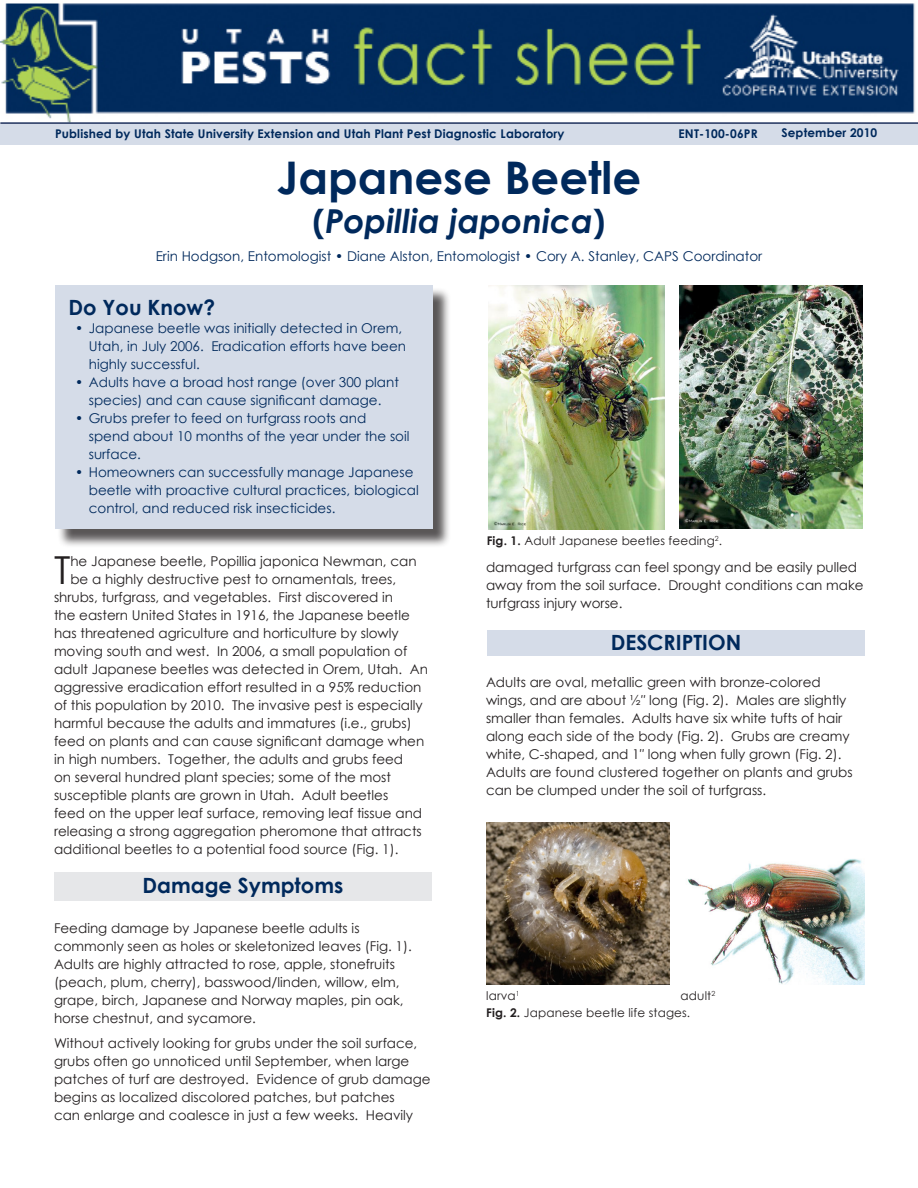
<style>
.page{position:relative;width:918px;height:1188px;background:#fff}
.page>*{position:absolute;margin:0;border:0;box-sizing:border-box;transform-origin:0 0}
.t1{font:700 45px "Century Gothic";color:#00295c}
.t2{font:38.55px "Century Gothic";color:#231f20}
.t3{font:italic 700 33px "Century Gothic";color:#00295c}
.t4{font:700 21px "Century Gothic";color:#00295c}
.t5{font:13.5px/18px "Century Gothic";color:#231f20}
.t6{font:13.5px/18px "Century Gothic";color:#00295c}
.sub_header{font:700 12px "Century Gothic";letter-spacing:.01em;color:#00295c}
.general_paragraph{font:12px "Century Gothic";letter-spacing:.01em;color:#231f20}
.s1{font-style:normal}
.s2{font-weight:700}
</style>
<div class="page">
<div style="left:0;top:122px;width:918px;height:23px;background:#d5dce8"></div>
<div style="left:57px;top:288px;width:394px;height:260px;background:#231f20;opacity:.75"></div>
<div style="left:55px;top:285px;width:377px;height:244px;background:#d5dce8"></div>
<img style="left:0;top:3px;width:915px;height:119px">
<div style="left:54px;top:872px;width:378px;height:29px;background:#e6e7e9"></div>
<img style="left:488px;top:285px;width:176px;height:244px">
<img style="left:680px;top:285px;width:182px;height:243px">
<img style="left:486px;top:823px;width:183px;height:162px">
<img style="left:688px;top:859px;width:176px;height:125px">
<div style="left:487px;top:630px;width:378px;height:25px;background:#d5dce8"></div>
<hr style="left:0;top:122px;width:918px;height:2px;background:#1b2e5b">
<p class="sub_header" style="left:55px;top:124px;width:511px">Published by Utah State University Extension and Utah Plant Pest Diagnostic Laboratory</p>
<p class="sub_header" style="left:679px;top:125px;width:81px">ENT-100-06PR</p>
<p class="sub_header" style="left:781px;top:124px;width:97px">September 2010</p>
<p class="t1" style="left:277px;top:143px;width:366px">Japanese Beetle</p>
<p class="t3" style="left:312px;top:196px;width:295px"><span class="s1">(</span>Popillia japonica<span class="s1">)</span></p>
<p class="t6" style="left:156px;top:247px;width:608px">Erin Hodgson, Entomologist • Diane Alston, Entomologist • Cory A. Stanley, CAPS Coordinator</p>
<p class="t4" style="left:69px;top:291px;width:148px">Do You Know?</p>
<p class="t6" style="left:89px;top:319px;width:319px;text-indent:-14px">• Japanese beetle was initially detected in Orem,<br>Utah, in July 2006. Eradication efforts have been highly successful.</p>
<p class="t6" style="left:75px;top:373px;width:325px;text-align:center">• Adults have a broad host range (over 300 plant species) and can cause significant damage.</p>
<p class="t6" style="left:89px;top:409px;width:322px;text-indent:-14px">• Grubs prefer to feed on turfgrass roots and spend about 10 months of the year under the soil surface.</p>
<p class="t6" style="left:89px;top:463px;width:331px;text-indent:-14px">• Homeowners can successfully manage Japanese beetle with proactive cultural practices, biological control, and reduced risk insecticides.</p>
<p class="t2" style="left:54px;top:543px;width:18px">T</p>
<p class="t5" style="left:70px;top:552px;width:348px">he Japanese beetle, Popillia japonica Newman, can</p>
<p class="t5" style="left:70px;top:570px;width:327px">be a highly destructive pest to ornamentals, trees,</p>
<p class="t5" style="left:54px;top:588px;width:341px">shrubs, turfgrass, and vegetables. First discovered in</p>
<p class="t5" style="left:54px;top:606px;width:358px">the eastern United States in 1916, the Japanese beetle</p>
<p class="t5" style="left:54px;top:624px;width:346px">has threatened agriculture and horticulture by slowly</p>
<p class="t5" style="left:54px;top:642px;width:355px">moving south and west. In 2006, a small population of</p>
<p class="t5" style="left:54px;top:660px;width:375px">adult Japanese beetles was detected in Orem, Utah. An</p>
<p class="t5" style="left:54px;top:678px;width:369px">aggressive eradication effort resulted in a 95% reduction</p>
<p class="t5" style="left:54px;top:696px;width:370px">of this population by 2010. The invasive pest is especially</p>
<p class="t5" style="left:54px;top:714px;width:359px">harmful because the adults and immatures (i.e., grubs)</p>
<p class="t5" style="left:54px;top:732px;width:372px">feed on plants and can cause significant damage when</p>
<p class="t5" style="left:54px;top:750px;width:351px">in high numbers. Together, the adults and grubs feed</p>
<p class="t5" style="left:54px;top:768px;width:339px">on several hundred plant species; some of the most</p>
<p class="t5" style="left:54px;top:786px;width:336px">susceptible plants are grown in Utah. Adult beetles</p>
<p class="t5" style="left:54px;top:804px;width:370px">feed on the upper leaf surface, removing leaf tissue and</p>
<p class="t5" style="left:54px;top:822px;width:369px">releasing a strong aggregation pheromone that attracts</p>
<p class="t5" style="left:54px;top:840px;width:346px">additional beetles to a potential food source (Fig. 1).</p>
<p class="t4" style="left:143px;top:869px;width:202px">Damage Symptoms</p>
<p class="t5" style="left:54px;top:919px;width:359px">Feeding damage by Japanese beetle adults is commonly seen as holes or skeletonized leaves (Fig. 1).<br>Adults are highly attracted to rose, apple, stonefruits (peach, plum, cherry), basswood/linden, willow, elm, grape, birch, Japanese and Norway maples, pin oak, horse chestnut, and sycamore.</p>
<p class="t5" style="left:54px;top:1034px;width:378px">Without actively looking for grubs under the soil surface, grubs often go unnoticed until September, when large patches of turf are destroyed. Evidence of grub damage begins as localized discolored patches, but patches<br>can enlarge and coalesce in just a few weeks. Heavily</p>
<p class="general_paragraph" style="left:487px;top:532px;width:237px"><span class="s2">Fig. 1.</span> Adult Japanese beetles feeding<sup>2</sup>.</p>
<p class="t5" style="left:486px;top:558px;width:379px">damaged turfgrass can feel spongy and be easily pulled away from the soil surface. Drought conditions can make turfgrass injury worse.</p>
<p class="t4" style="left:611px;top:626px;width:132px">DESCRIPTION</p>
<p class="t5" style="left:486px;top:673px;width:368px">Adults are oval, metallic green with bronze-colored wings, and are about ½″ long (Fig. 2). Males are slightly smaller than females. Adults have six white tufts of hair along each side of the body (Fig. 2). Grubs are creamy white, C-shaped, and 1″ long when fully grown (Fig. 2).<br>Adults are found clustered together on plants and grubs can be clumped under the soil of turfgrass.</p>
<p class="general_paragraph" style="left:681px;top:988px;width:36px">adult<sup>2</sup></p>
<p class="general_paragraph" style="left:486px;top:988px;width:35px">larva<sup>1</sup></p>
<p class="general_paragraph" style="left:486px;top:1004px;width:206px"><span class="s2">Fig. 2.</span> Japanese beetle life stages.</p>
</div>
